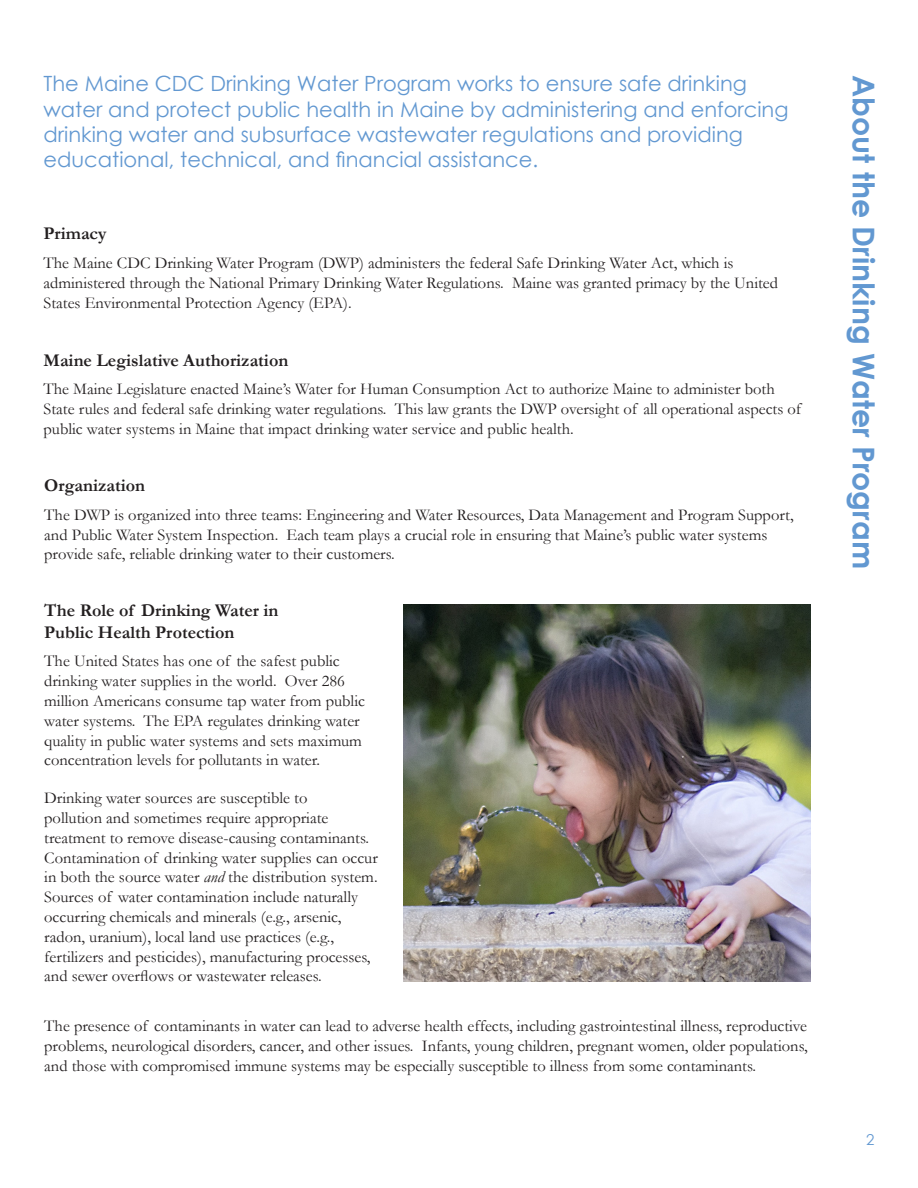
<style>
.page{position:relative;width:918px;height:1188px;background:#fff}
.page>*{position:absolute;margin:0;border:0;box-sizing:border-box;transform-origin:0 0}
.t1{font:700 30px "Century Gothic";color:#6298d1}
.t2{font:21px/25.2px "Century Gothic";color:#6298d1}
.t3{font:700 18px/21.6px "Garamond";color:#231f20}
.t4{font:16.5px/19.8px "Garamond";color:#231f20}
.t5{font:15px "Century Gothic";color:#6298d1}
.s1{font-style:italic}
</style>
<div class="page">
<img style="left:404px;top:604px;width:406px;height:377px">
<p class="t2" style="left:44px;top:71px;width:747px">The Maine CDC Drinking Water Program works to ensure safe drinking water and protect public health in Maine by administering and enforcing drinking water and subsurface wastewater regulations and providing educational, technical, and financial assistance.</p>
<p class="t3" style="left:44px;top:223px;width:65px">Primacy</p>
<p class="t4" style="left:44px;top:253px;width:736px">The Maine CDC Drinking Water Program (DWP) administers the federal Safe Drinking Water Act, which is administered through the National Primary Drinking Water Regulations. Maine was granted primacy by the United<br>States Environmental Protection Agency (EPA).</p>
<p class="t3" style="left:44px;top:349px;width:246px">Maine Legislative Authorization</p>
<p class="t4" style="left:44px;top:379px;width:759px">The Maine Legislature enacted Maine’s Water for Human Consumption Act to authorize Maine to administer both<br>State rules and federal safe drinking water regulations. This law grants the DWP oversight of all operational aspects of public water systems in Maine that impact drinking water service and public health.</p>
<p class="t3" style="left:44px;top:474px;width:102px">Organization</p>
<p class="t4" style="left:44px;top:504px;width:751px">The DWP is organized into three teams: Engineering and Water Resources, Data Management and Program Support, and Public Water System Inspection. Each team plays a crucial role in ensuring that Maine’s public water systems provide safe, reliable drinking water to their customers.</p>
<p class="t3" style="left:44px;top:600px;width:236px">The Role of Drinking Water in<br>Public Health Protection</p>
<p class="t4" style="left:44px;top:651px;width:322px">The United States has one of the safest public drinking water supplies in the world. Over 286 million Americans consume tap water from public water systems. The EPA regulates drinking water quality in public water systems and sets maximum concentration levels for pollutants in water.</p>
<p class="t4" style="left:44px;top:788px;width:335px">Drinking water sources are susceptible to<br>pollution and sometimes require appropriate treatment to remove disease-causing contaminants.<br>Contamination of drinking water supplies can occur in both the source water <span class="s1">and</span> the distribution system.<br>Sources of water contamination include naturally occurring chemicals and minerals (e.g., arsenic, radon, uranium), local land use practices (e.g., fertilizers and pesticides), manufacturing processes, and sewer overflows or wastewater releases.</p>
<p class="t4" style="left:44px;top:1016px;width:765px;text-align:justify">The presence of contaminants in water can lead to adverse health effects, including gastrointestinal illness, reproductive problems, neurological disorders, cancer, and other issues. Infants, young children, pregnant women, older populations, and those with compromised immune systems may be especially susceptible to illness from some contaminants.</p>
<p class="t1" style="left:886px;top:75px;width:495px;rotate:90deg">About the Drinking Water Program</p>
<p class="t5" style="left:866px;top:1129px;width:10px">2</p>
</div>
